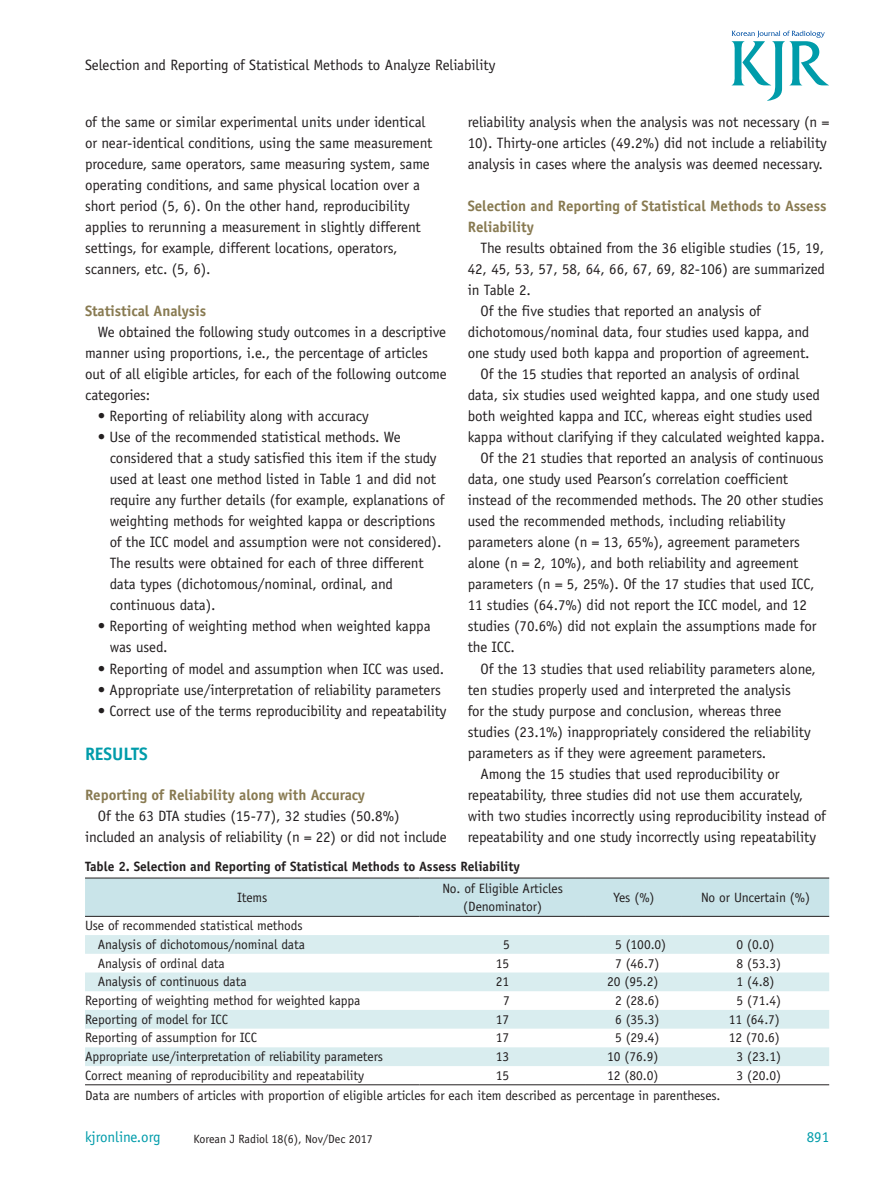
<style>
.page{position:relative;width:893px;height:1191px;background:#fff}
.page>*{position:absolute;margin:0;border:0;box-sizing:border-box;transform-origin:0 0}
.큰제목{font:700 18px "Officina Sans Std";letter-spacing:-.005em;color:#009caa}
.본문{font:15px/21px "Officina Sans Std";letter-spacing:-.005em;color:#231f20}
._1_제목{font:700 15px/21px "Officina Sans Std";letter-spacing:-.005em;color:#887a51}
.t1{font:15px "Officina Sans Std";letter-spacing:-.005em;color:#009caa}
.표본문{font:13.5px/18px "Officina Sans Std";letter-spacing:-.005em;color:#231f20;text-align:center}
.표설명{font:13.5px "Officina Sans Std";letter-spacing:-.005em;color:#231f20}
.표제목{font:700 13.5px "Officina Sans Std";letter-spacing:-.005em;color:#231f20}
.t2{font:12px "Officina Sans Std";letter-spacing:-.005em;color:#231f20}
</style>
<div class="page">
<svg style="left:732px;top:31px;width:97px;height:70px"></svg>
<div style="left:85px;top:878px;width:744px;height:38px;background:#c9e4e9"></div>
<svg style="left:85px;top:935px;width:744px;height:131px;fill:#d9edef"></svg>
<hr style="left:85px;top:1084px;width:334px;height:1px;background:#231f20">
<hr style="left:419px;top:1084px;width:167px;height:1px;background:#231f20">
<hr style="left:586px;top:1084px;width:96px;height:1px;background:#231f20">
<hr style="left:682px;top:1084px;width:147px;height:1px;background:#231f20">
<hr style="left:85px;top:877px;width:334px;height:1px;background:#231f20">
<hr style="left:419px;top:877px;width:167px;height:1px;background:#231f20">
<hr style="left:586px;top:877px;width:96px;height:1px;background:#231f20">
<hr style="left:682px;top:877px;width:147px;height:1px;background:#231f20">
<hr style="left:85px;top:916px;width:334px;height:1px;background:#231f20">
<hr style="left:419px;top:916px;width:167px;height:1px;background:#231f20">
<hr style="left:586px;top:916px;width:96px;height:1px;background:#231f20">
<hr style="left:682px;top:916px;width:147px;height:1px;background:#231f20">
<p class="본문" style="left:85px;top:54px;width:412px">Selection and Reporting of Statistical Methods to Analyze Reliability</p>
<p class="본문" style="left:468px;top:112px;width:363px">reliability analysis when the analysis was not necessary (n =<br>10). Thirty-one articles (49.2%) did not include a reliability analysis in cases where the analysis was deemed necessary.</p>
<p class="_1_제목" style="left:468px;top:195px;width:360px">Selection and Reporting of Statistical Methods to Assess<br>Reliability</p>
<p class="본문" style="left:468px;top:238px;width:359px;text-align:justify;text-indent:13px">The results obtained from the 36 eligible studies (15, 19, 42, 45, 53, 57, 58, 64, 66, 67, 69, 82-106) are summarized in Table 2.</p>
<p class="본문" style="left:468px;top:301px;width:343px;text-indent:13px">Of the five studies that reported an analysis of dichotomous/nominal data, four studies used kappa, and one study used both kappa and proportion of agreement.</p>
<p class="본문" style="left:468px;top:364px;width:359px;text-indent:13px">Of the 15 studies that reported an analysis of ordinal data, six studies used weighted kappa, and one study used both weighted kappa and ICC, whereas eight studies used kappa without clarifying if they calculated weighted kappa.</p>
<p class="본문" style="left:468px;top:448px;width:358px;text-indent:13px">Of the 21 studies that reported an analysis of continuous data, one study used Pearson’s correlation coefficient instead of the recommended methods. The 20 other studies used the recommended methods, including reliability parameters alone (n = 13, 65%), agreement parameters alone (n = 2, 10%), and both reliability and agreement parameters (n = 5, 25%). Of the 17 studies that used ICC, 11 studies (64.7%) did not report the ICC model, and 12 studies (70.6%) did not explain the assumptions made for the ICC.</p>
<p class="본문" style="left:468px;top:658px;width:350px;text-indent:13px">Of the 13 studies that used reliability parameters alone, ten studies properly used and interpreted the analysis<br>for the study purpose and conclusion, whereas three studies (23.1%) inappropriately considered the reliability parameters as if they were agreement parameters.</p>
<p class="본문" style="left:468px;top:763px;width:360px;text-indent:13px">Among the 15 studies that used reproducibility or repeatability, three studies did not use them accurately, with two studies incorrectly using reproducibility instead of repeatability and one study incorrectly using repeatability</p>
<p class="표제목" style="left:85px;top:858px;width:436px">Table 2. Selection and Reporting of Statistical Methods to Assess Reliability</p>
<p class="표본문" style="left:237px;top:888px;width:32px">Items</p>
<p class="표본문" style="left:442px;top:879px;width:122px">No. of Eligible Articles (Denominator)</p>
<p class="표본문" style="left:613px;top:888px;width:43px">Yes (%)</p>
<p class="표본문" style="left:701px;top:888px;width:110px">No or Uncertain (%)</p>
<p class="표본문" style="left:85px;top:916px;width:219px">Use of recommended statistical methods</p>
<p class="표본문" style="left:98px;top:935px;width:209px">Analysis of dichotomous/nominal data</p>
<p class="표본문" style="left:503px;top:935px;width:8px">5</p>
<p class="표본문" style="left:615px;top:935px;width:53px">5 (100.0)</p>
<p class="표본문" style="left:737px;top:935px;width:39px">0 (0.0)</p>
<p class="표본문" style="left:98px;top:954px;width:128px">Analysis of ordinal data</p>
<p class="표본문" style="left:496px;top:954px;width:15px">15</p>
<p class="표본문" style="left:615px;top:954px;width:46px">7 (46.7)</p>
<p class="표본문" style="left:737px;top:954px;width:46px">8 (53.3)</p>
<p class="표본문" style="left:98px;top:972px;width:150px">Analysis of continuous data</p>
<p class="표본문" style="left:496px;top:972px;width:15px">21</p>
<p class="표본문" style="left:607px;top:972px;width:53px">20 (95.2)</p>
<p class="표본문" style="left:737px;top:972px;width:39px">1 (4.8)</p>
<p class="표본문" style="left:85px;top:991px;width:277px">Reporting of weighting method for weighted kappa</p>
<p class="표본문" style="left:503px;top:991px;width:8px">7</p>
<p class="표본문" style="left:615px;top:991px;width:46px">2 (28.6)</p>
<p class="표본문" style="left:737px;top:991px;width:46px">5 (71.4)</p>
<p class="표본문" style="left:85px;top:1010px;width:144px">Reporting of model for ICC</p>
<p class="표본문" style="left:496px;top:1010px;width:15px">17</p>
<p class="표본문" style="left:615px;top:1010px;width:46px">6 (35.3)</p>
<p class="표본문" style="left:729px;top:1010px;width:53px">11 (64.7)</p>
<p class="표본문" style="left:85px;top:1029px;width:174px">Reporting of assumption for ICC</p>
<p class="표본문" style="left:496px;top:1029px;width:15px">17</p>
<p class="표본문" style="left:615px;top:1029px;width:46px">5 (29.4)</p>
<p class="표본문" style="left:729px;top:1029px;width:53px">12 (70.6)</p>
<p class="표본문" style="left:85px;top:1047px;width:300px">Appropriate use/interpretation of reliability parameters</p>
<p class="표본문" style="left:496px;top:1047px;width:15px">13</p>
<p class="표본문" style="left:607px;top:1047px;width:53px">10 (76.9)</p>
<p class="표본문" style="left:737px;top:1047px;width:46px">3 (23.1)</p>
<p class="표본문" style="left:85px;top:1066px;width:281px">Correct meaning of reproducibility and repeatability</p>
<p class="표본문" style="left:496px;top:1066px;width:15px">15</p>
<p class="표본문" style="left:607px;top:1066px;width:53px">12 (80.0)</p>
<p class="표본문" style="left:737px;top:1066px;width:46px">3 (20.0)</p>
<p class="표설명" style="left:85px;top:1087px;width:637px">Data are numbers of articles with proportion of eligible articles for each item described as percentage in parentheses.</p>
<p class="본문" style="left:85px;top:112px;width:349px">of the same or similar experimental units under identical or near-identical conditions, using the same measurement procedure, same operators, same measuring system, same operating conditions, and same physical location over a short period (5, 6). On the other hand, reproducibility applies to rerunning a measurement in slightly different settings, for example, different locations, operators, scanners, etc. (5, 6).</p>
<p class="_1_제목" style="left:85px;top:300px;width:123px">Statistical Analysis</p>
<p class="본문" style="left:85px;top:322px;width:363px;text-indent:13px">We obtained the following study outcomes in a descriptive manner using proportions, i.e., the percentage of articles out of all eligible articles, for each of the following outcome categories:</p>
<p class="본문" style="left:98px;top:406px;width:273px">• Reporting of reliability along with accuracy</p>
<p class="본문" style="left:110px;top:427px;width:336px;text-indent:-12px">• Use of the recommended statistical methods. We considered that a study satisfied this item if the study used at least one method listed in Table 1 and did not require any further details (for example, explanations of weighting methods for weighted kappa or descriptions of the ICC model and assumption were not considered).<br>The results were obtained for each of three different data types (dichotomous/nominal, ordinal, and continuous data).</p>
<p class="본문" style="left:110px;top:616px;width:322px;text-indent:-12px">• Reporting of weighting method when weighted kappa was used.</p>
<p class="본문" style="left:98px;top:658px;width:348px">• Reporting of model and assumption when ICC was used.</p>
<p class="본문" style="left:98px;top:679px;width:345px">• Appropriate use/interpretation of reliability parameters</p>
<p class="본문" style="left:98px;top:700px;width:350px">• Correct use of the terms reproducibility and repeatability</p>
<p class="큰제목" style="left:85px;top:742px;width:64px">RESULTS</p>
<p class="_1_제목" style="left:85px;top:783px;width:282px">Reporting of Reliability along with Accuracy</p>
<p class="본문" style="left:85px;top:805px;width:363px;text-indent:13px">Of the 63 DTA studies (15-77), 32 studies (50.8%) included an analysis of reliability (n = 22) or did not include</p>
<p class="t1" style="left:85px;top:1128px;width:77px">kjronline.org</p>
<p class="t2" style="left:194px;top:1132px;width:181px">Korean J Radiol 18(6), Nov/Dec 2017</p>
<p class="t1" style="left:807px;top:1128px;width:24px">891</p>
</div>
